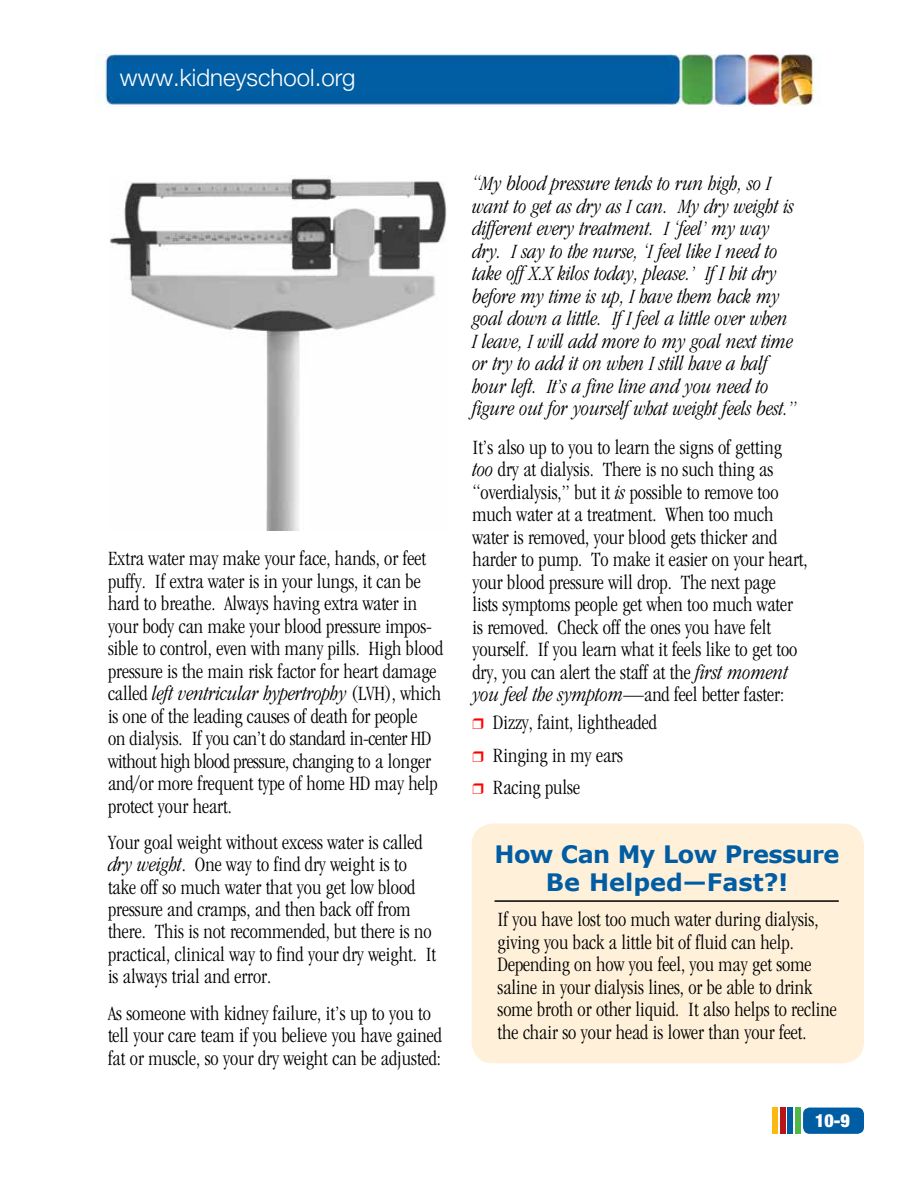
<style>
.page{position:relative;width:918px;height:1188px;background:#fff}
.page>*{position:absolute;margin:0;border:0;box-sizing:border-box;transform-origin:0 0}
.t1{font:700 24px/28.8px "Verdana";letter-spacing:-.025em;color:#005da4;text-align:center}
.t2{font:300 24px "Helvetica Neue LT Std";color:#fff}
.t3{font:300 condensed 21px/22.5px "ITC Garamond Std";color:#000}
.t4{font:italic 300 condensed 21px/22.5px "ITC Garamond Std";color:#000}
.t5{font:900 condensed 18px "Helvetica Neue LT Std";color:#fff}
.s1{font-style:italic}
</style>
<div class="page">
<div style="left:472px;top:824px;width:392px;height:239px;background:#fff1d9;border-radius:22px"></div>
<hr style="left:495px;top:900px;width:344px;height:2px;background:#000">
<div style="left:803px;top:1108px;width:61px;height:26px;background:#005da4;border-radius:7px"></div>
<div style="left:796px;top:1108px;width:5px;height:26px;background:#50b848"></div>
<div style="left:788px;top:1108px;width:5px;height:26px;background:#005da4"></div>
<div style="left:772px;top:1108px;width:6px;height:26px;background:#fdb913"></div>
<div style="left:780px;top:1108px;width:6px;height:26px;background:#ba141a"></div>
<img style="left:96px;top:54px;width:719px;height:52px">
<img style="left:110px;top:176px;width:337px;height:354px">
<p class="t2" style="left:120px;top:63px;width:237px">www.kidneyschool.org</p>
<p class="t3" style="left:108px;top:548px;width:337px">Extra water may make your face, hands, or feet puffy. If extra water is in your lungs, it can be hard to breathe. Always having extra water in your body can make your blood pressure impos&shy;sible to control, even with many pills. High blood pressure is the main risk factor for heart damage called <span class="s1">left ventricular hypertrophy</span> (LVH), which is one of the leading causes of death for people<br>on dialysis. If you can’t do standard in-center HD without high blood pressure, changing to a longer and/or more frequent type of home HD may help protect your heart.</p>
<p class="t3" style="left:108px;top:831px;width:330px">Your goal weight without excess water is called <span class="s1">dry weight</span>. One way to find dry weight is to take off so much water that you get low blood pressure and cramps, and then back off from there. This is not recommended, but there is no practical, clinical way to find your dry weight. It is always trial and error.</p>
<p class="t3" style="left:108px;top:1002px;width:336px">As someone with kidney failure, it’s up to you to tell your care team if you believe you have gained fat or muscle, so your dry weight can be adjusted:</p>
<p class="t4" style="left:472px;top:172px;width:325px">“My blood pressure tends to run high, so I want to get as dry as I can. My dry weight is different every treatment. I ‘feel’ my way dry. I say to the nurse, ‘I feel like I need to take off X.X kilos today, please.’ If I hit dry before my time is up, I have them back my goal down a little. If I feel a little over when I leave, I will add more to my goal next time or try to add it on when I still have a half hour left. It’s a fine line and you need to figure out for yourself what weight feels best.”</p>
<p class="t3" style="left:472px;top:436px;width:337px">It’s also up to you to learn the signs of getting <span class="s1">too</span> dry at dialysis. There is no such thing as “overdialysis,” but it <span class="s1">is</span> possible to remove too much water at a treatment. When too much water is removed, your blood gets thicker and harder to pump. To make it easier on your heart, your blood pressure will drop. The next page<br>lists symptoms people get when too much water is removed. Check off the ones you have felt yourself. If you learn what it feels like to get too dry, you can alert the staff at the <span class="s1">first moment you feel the symptom</span>—and feel better faster:</p>
<p class="t3" style="left:493px;top:707px;width:166px;line-height:32.2px">Dizzy, faint, lightheaded<br>Ringing in my ears<br>Racing pulse</p>
<p class="t1" style="left:495px;top:840px;width:346px">How Can My Low Pressure<br>Be Helped—Fast?!</p>
<p class="t3" style="left:498px;top:909px;width:341px">If you have lost too much water during dialysis, giving you back a little bit of fluid can help.<br>Depending on how you feel, you may get some saline in your dialysis lines, or be able to drink some broth or other liquid. It also helps to recline the chair so your head is lower than your feet.</p>
<p class="t5" style="left:815px;top:1109px;width:36px">10-9</p>
</div>
